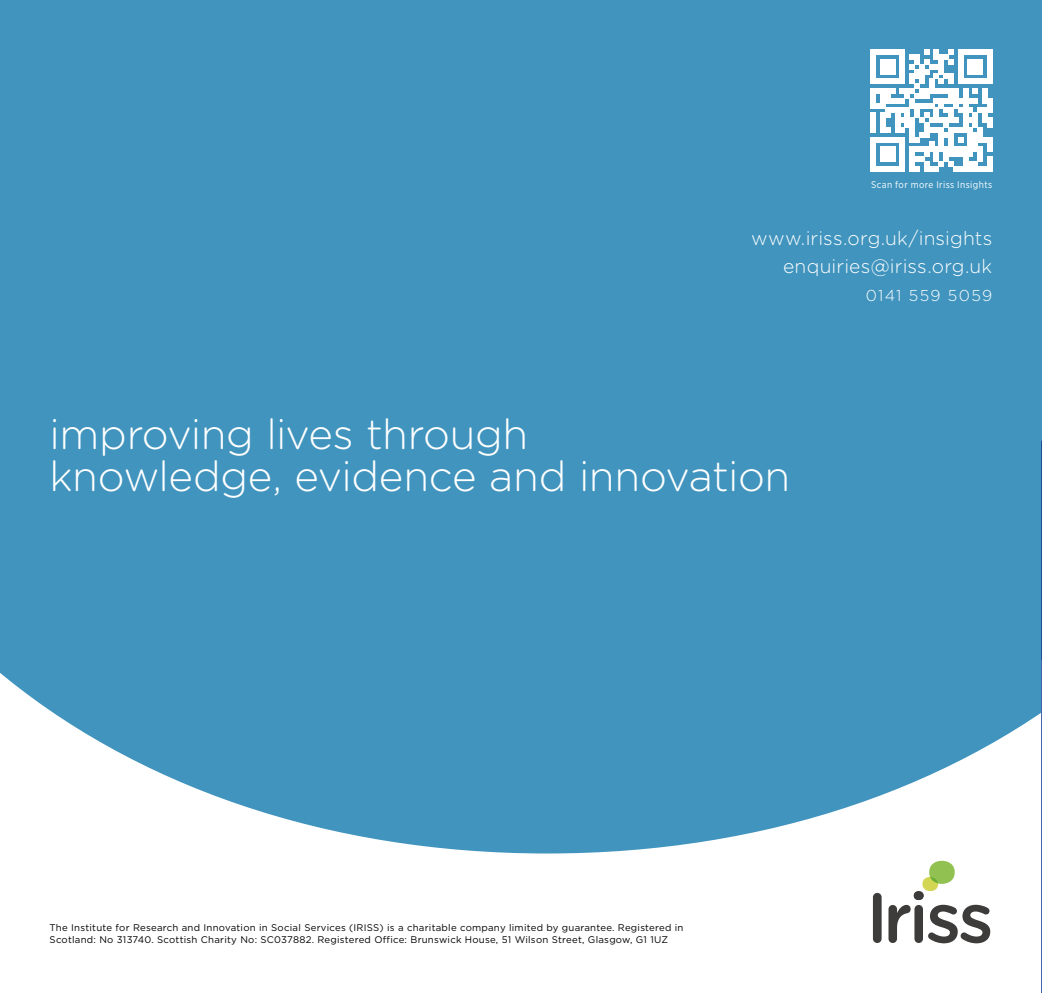
<style>
.page{position:relative;width:1042px;height:993px;background:#fff}
.page>*{position:absolute;margin:0;border:0;box-sizing:border-box;transform-origin:0 0}
.t1{font:300 42px/42px "Gotham Rounded";letter-spacing:-.01em;color:#fff}
.t2{font:300 19.25px/28.3px "Gotham Rounded";letter-spacing:.01em;color:#fff;text-align:right}
.t3{font:300 15.75px "Gotham Rounded";letter-spacing:.085em;color:#fff}
.t4{font:9.62px/12.2px "Gotham";letter-spacing:.025em;color:#000}
.t5{font:9.62px "Gotham Narrow";letter-spacing:.045em;color:#fff}
</style>
<div class="page">
<div style="left:0;top:0;width:1041px;height:853px;background:#4094be"></div>
<svg style="left:1041px;top:0;width:1px;height:992px"></svg>
<div style="left:873px;top:892px;width:8px;height:50px;background:#3d3c3b;border-radius:4px"></div>
<svg style="left:888px;top:860px;width:102px;height:83px"></svg>
<svg style="left:871px;top:50px;width:121px;height:121px"></svg>
<p class="t5" style="left:871px;top:178px;width:123px">Scan for more Iriss Insights</p>
<h2 class="t2" style="left:751px;top:222px;width:243px">www.iriss.org.uk/insights enquiries@iriss.org.uk</h2>
<h3 class="t3" style="left:866px;top:285px;width:128px">0141 559 5059</h3>
<h1 class="t1" style="left:50px;top:410px;width:742px">improving lives through<br>knowledge, evidence and innovation</h1>
<p class="t4" style="left:50px;top:921px;width:635px">The Institute for Research and Innovation in Social Services (IRISS) is a charitable company limited by guarantee. Registered in<br>Scotland: No 313740. Scottish Charity No: SC037882. Registered Office: Brunswick House, 51 Wilson Street, Glasgow, G1 1UZ</p>
</div>
